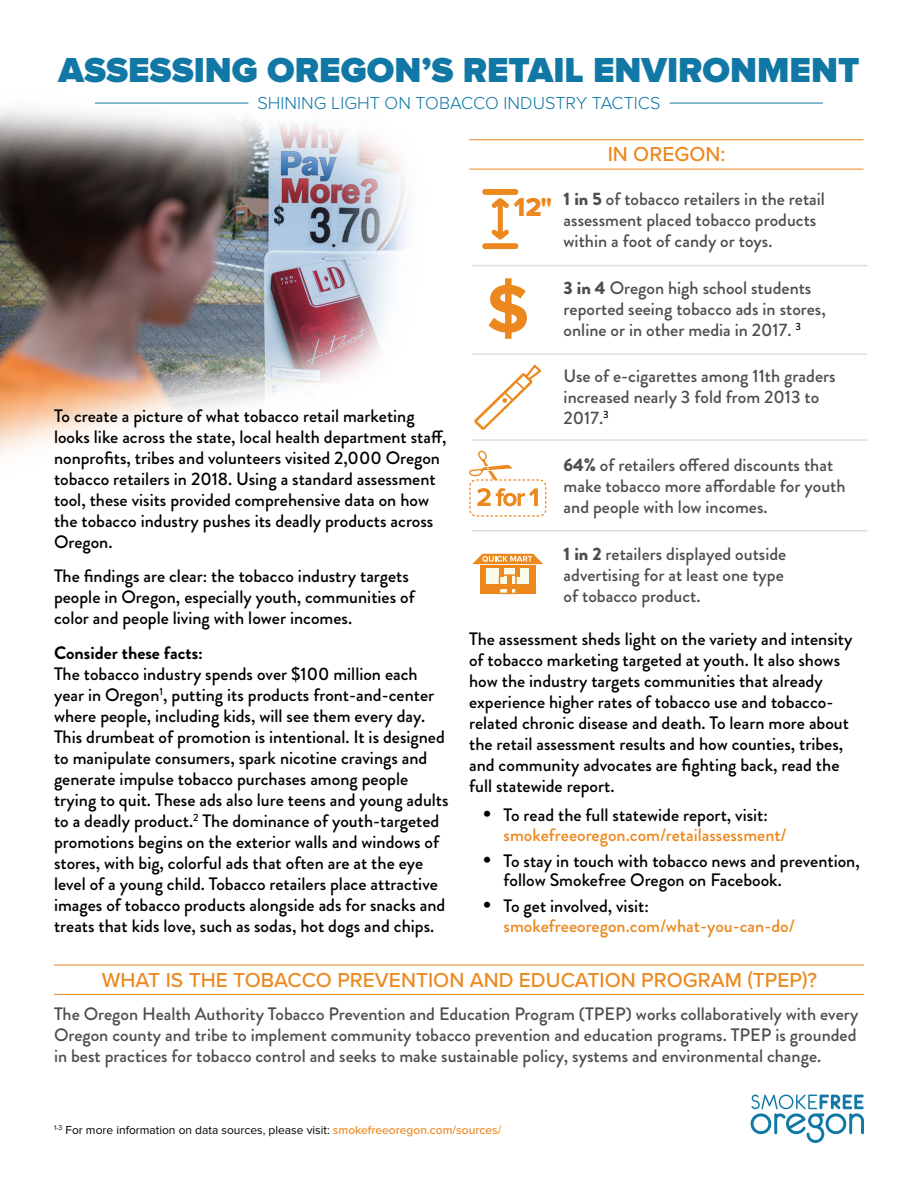
<style>
.page{position:relative;width:918px;height:1188px;background:#fff}
.page>*{position:absolute;margin:0;border:0;box-sizing:border-box;transform-origin:0 0}
.t1{font:900 36px "Proxima Nova";color:#1178a5}
.t2{font:500 21px "Proxima Nova";color:#ec881d}
.Body{font:500 18px/21px "Brandon Grotesque";color:#000}
.Body-2{font:500 18px/21px "Brandon Grotesque";color:#4d4d4f}
.t3{font:500 18px/19.5px "Brandon Grotesque";color:#ec881d}
.t4{font:300 18px "Proxima Nova";color:#1178a5}
.t5{font:12px "Proxima Nova";color:#000}
.s1{font-weight:700}
.s2{font-family:"Proxima Nova Extrabld";font-weight:400;font-size:26.85px;color:#ec881d}
.s3{font-weight:900}
.s4{font-size:25.5px;color:#000}
.s5{color:#000}
.s6{font-size:25.5px}
.s7{font-weight:500;color:#ec881d}
</style>
<div class="page">
<img style="left:0;top:102px;width:510px;height:354px">
<hr style="left:95px;top:103px;width:153px;height:1px;background:#1178a5">
<hr style="left:670px;top:103px;width:153px;height:1px;background:#1178a5">
<svg style="left:474px;top:365px;width:67px;height:65px"></svg>
<svg style="left:491px;top:198px;width:18px;height:42px"></svg>
<div style="left:482px;top:189px;width:36px;height:6px;background:#ec881d;border-radius:3px"></div>
<div style="left:482px;top:243px;width:36px;height:6px;background:#ec881d;border-radius:3px"></div>
<svg style="left:469px;top:451px;width:77px;height:66px"></svg>
<hr style="left:54px;top:965px;width:810px;height:1px;background:#ec881d">
<hr style="left:469px;top:139px;width:394px;height:1px;background:#ec881d">
<hr style="left:54px;top:994px;width:810px;height:1px;background:#ec881d">
<hr style="left:469px;top:169px;width:394px;height:1px;background:#ec881d">
<svg style="left:489px;top:278px;width:38px;height:61px"></svg>
<svg style="left:472px;top:554px;width:71px;height:40px"></svg>
<hr style="left:472px;top:265px;width:395px;height:1px;background:#dcddde">
<hr style="left:472px;top:353px;width:395px;height:2px;background:#dcddde">
<hr style="left:472px;top:439px;width:395px;height:2px;background:#dcddde">
<hr style="left:472px;top:530px;width:395px;height:2px;background:#dcddde">
<svg style="left:751px;top:1095px;width:113px;height:48px"></svg>
<p class="t1" style="left:58px;top:50px;width:803px">ASSESSING OREGON’S RETAIL ENVIRONMENT</p>
<p class="t4" style="left:258px;top:93px;width:404px">SHINING LIGHT ON TOBACCO INDUSTRY TACTICS</p>
<p class="Body" style="left:54px;top:405px;width:394px">To create a picture of what tobacco retail marketing looks like across the state, local health department staff, nonprofits, tribes and volunteers visited 2,000 Oregon tobacco retailers in 2018. Using a standard assessment tool, these visits provided comprehensive data on how the tobacco industry pushes its deadly products across Oregon.</p>
<p class="Body" style="left:54px;top:566px;width:362px">The findings are clear: the tobacco industry targets people in Oregon, especially youth, communities of color and people living with lower incomes.</p>
<p class="Body" style="left:54px;top:642px;width:396px"><span class="s1">Consider these facts:<br></span>The tobacco industry spends over $100 million each year in Oregon<sup>1</sup>, putting its products front-and-center where people, including kids, will see them every day.<br>This drumbeat of promotion is intentional. It is designed to manipulate consumers, spark nicotine cravings and generate impulse tobacco purchases among people trying to quit. These ads also lure teens and young adults to a deadly product.<sup>2</sup> The dominance of youth-targeted promotions begins on the exterior walls and windows of stores, with big, colorful ads that often are at the eye level of a young child. Tobacco retailers place attractive images of tobacco products alongside ads for snacks and treats that kids love, such as sodas, hot dogs and chips.</p>
<p class="t2" style="left:608px;top:139px;width:119px">IN OREGON:</p>
<p class="Body-2" style="left:564px;top:188px;width:263px;text-indent:-50px"><span class="s2">12"</span> <span class="s3">1 in 5</span> of tobacco retailers in the retail assessment placed tobacco products within a foot of candy or toys.</p>
<p class="Body-2" style="left:564px;top:277px;width:264px"><span class="s3">3 in 4</span> Oregon high school students reported seeing tobacco ads in stores, online or in other media in 2017. <sup>3</sup></p>
<p class="Body-2" style="left:564px;top:366px;width:273px">Use of e-cigarettes among 11th graders increased nearly 3 fold from 2013 to<br>2017.<sup>3</sup></p>
<p class="Body-2" style="left:564px;top:455px;width:284px"><span class="s3">64%</span> of retailers offered discounts that make tobacco more affordable for youth and people with low incomes.</p>
<p class="Body-2" style="left:564px;top:543px;width:224px"><span class="s3">1 in 2</span> retailers displayed outside advertising for at least one type of tobacco product.</p>
<p class="Body" style="left:469px;top:628px;width:385px">The assessment sheds light on the variety and intensity of tobacco marketing targeted at youth. It also shows how the industry targets communities that already experience higher rates of tobacco use and tobacco&shy;related chronic disease and death. To learn more about the retail assessment results and how counties, tribes, and community advocates are fighting back, read the full statewide report.</p>
<p class="t3" style="left:504px;top:805px;width:285px;text-indent:-21px"><span class="s4">•</span> <span class="s5">To read the full statewide report, visit: </span>smokefreeoregon.com/retailassessment/</p>
<p class="Body" style="left:504px;top:851px;width:358px;line-height:19.5px;text-indent:-21px"><span class="s6">•</span> To stay in touch with tobacco news and prevention, follow Smokefree Oregon on Facebook.</p>
<p class="t3" style="left:504px;top:896px;width:293px;text-indent:-21px"><span class="s4">•</span> <span class="s5">To get involved, visit: </span>smokefreeoregon.com/what-you-can-do/</p>
<p class="t2" style="left:102px;top:964px;width:717px">WHAT IS THE TOBACCO PREVENTION AND EDUCATION PROGRAM (TPEP)?</p>
<p class="Body-2" style="left:54px;top:1004px;width:806px;text-align:justify">The Oregon Health Authority Tobacco Prevention and Education Program (TPEP) works collaboratively with every Oregon county and tribe to implement community tobacco prevention and education programs. TPEP is grounded in best practices for tobacco control and seeks to make sustainable policy, systems and environmental change.</p>
<p class="t5" style="left:54px;top:1123px;width:449px"><sup>1-3</sup> For more information on data sources, please visit: <span class="s7">smokefreeoregon.com/sources/</span></p>
</div>
